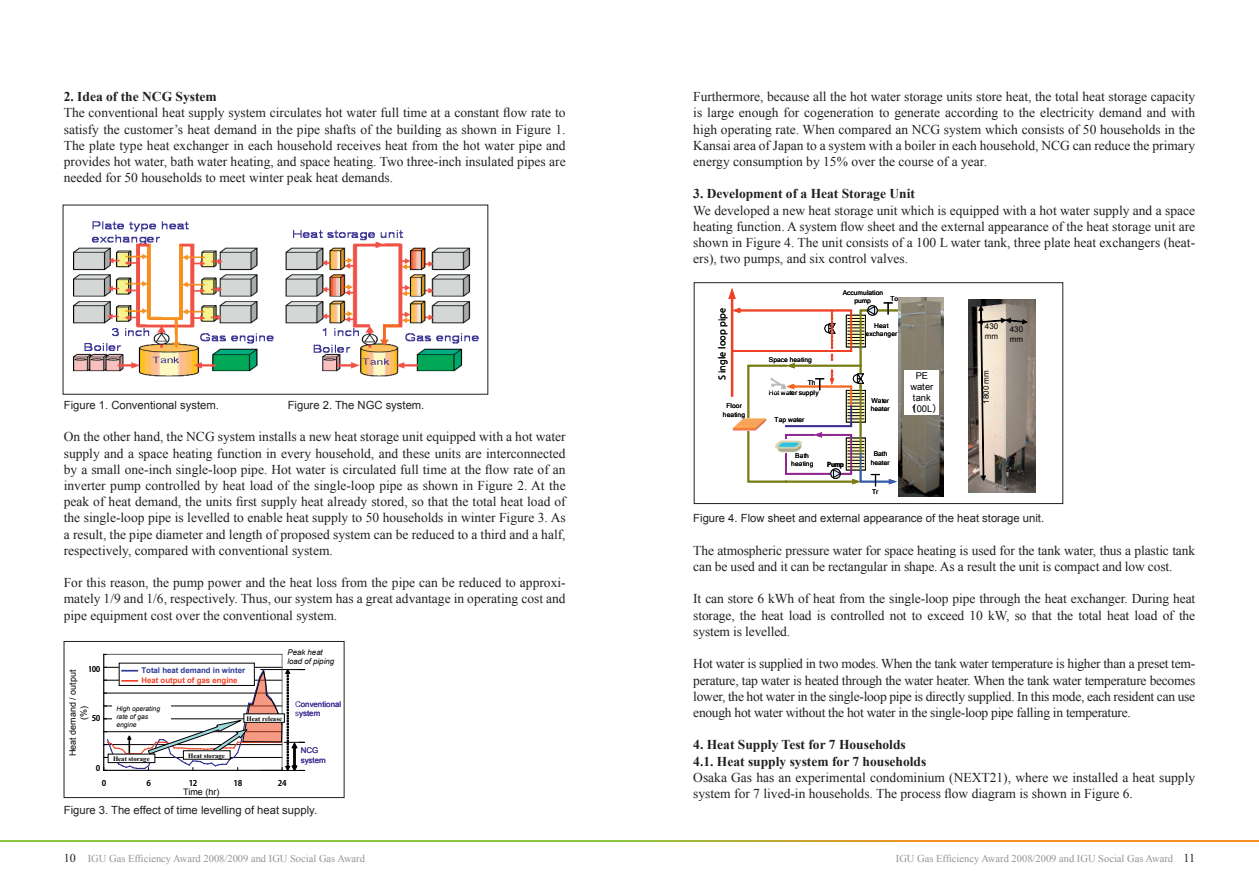
<style>
.page{position:relative;width:1259px;height:893px;background:#fff}
.page>*{position:absolute;margin:0;border:0;box-sizing:border-box;transform-origin:0 0}
.t1{font:13.5px/16.2px "Times New Roman";color:#231f20;text-align:justify}
.t2{font:700 13.5px/16.2px "Times New Roman";color:#231f20}
.t3{font:11.25px "Arial";color:#231f20}
.t4{font:10.5px "Times New Roman";color:#939598}
.t5{font:10.05px "Myriad Pro";letter-spacing:-.01em;color:#000002}
.t6{font:9.45px/11.1px "Arial";letter-spacing:.005em;color:#000002;text-align:center}
.t7{font:9px/10.8px "Arial";color:#000002;text-align:center}
.t8{font:8.1px "Arial";color:#000002}
.t9{font:700 7.95px "Koz Go Pro";color:#000002}
.t10{font:7.95px/9.4px "Arial";color:#3d3193}
.t11{font:700 7.95px "Arial";letter-spacing:-.005em;color:#2d3996}
.t12{font:700 7.95px "Arial";letter-spacing:-.005em;color:#ef4224}
.t13{font:italic 7.95px/9.4px "Arial";color:#000002}
.t14{font:7.95px/9.6px "Arial";letter-spacing:-.005em;color:#000002}
.t15{font:700 6.75px "Times New Roman";color:#000002}
.t16{font:italic 6.75px/8.1px "Arial";color:#000002}
.t17{font:6.6px/8.2px "Microsoft Sans Serif";letter-spacing:.01em;color:#000002;text-align:center}
.t18{font:700 6.6px "Koz Go Pro";color:#000002}
.s1{font-size:12px;color:#231f20}
.s2{font-family:"Koz Go Pro";font-weight:700}
</style>
<div class="page">
<hr style="left:0;top:841px;width:629px;height:1px;background:#8bc63e">
<hr style="left:629px;top:841px;width:630px;height:1px;background:#f68e24">
<img style="left:74px;top:219px;width:415px;height:159px">
<hr style="left:104px;top:654px;width:178px;height:1px;background:#787a7b">
<hr style="left:282px;top:654px;width:1px;height:116px;background:#787a7b">
<hr style="left:103px;top:654px;width:1px;height:116px;background:#000002">
<svg style="left:103px;top:667px;width:202px;height:104px"></svg>
<div style="left:112px;top:702px;width:59px;height:28px;background:#fff"></div>
<div style="left:283px;top:645px;width:59px;height:23px;background:#fff"></div>
<div style="left:64px;top:641px;width:280px;height:157px;border:1px solid #231f20"></div>
<img style="left:969px;top:300px;width:66px;height:192px">
<img style="left:898px;top:298px;width:45px;height:198px">
<svg style="left:977px;top:305px;width:50px;height:176px;background:#aca195"></svg>
<div style="left:904px;top:370px;width:35px;height:44px;background:#fff"></div>
<svg style="left:728px;top:288px;width:171px;height:198px"></svg>
<div style="left:694px;top:282px;width:369px;height:222px;border:1px solid #231f20"></div>
<p class="t2" style="left:64px;top:88px;width:154px">2. Idea of the NCG System</p>
<p class="t1" style="left:64px;top:105px;width:503px">The conventional heat supply system circulates hot water full time at a constant flow rate to satisfy the customer’s heat demand in the pipe shafts of the building as shown in Figure 1.<br>The plate type heat exchanger in each household receives heat from the hot water pipe and provides hot water, bath water heating, and space heating. Two three-inch insulated pipes are needed for 50 households to meet winter peak heat demands.</p>
<p class="t3" style="left:64px;top:398px;width:157px">Figure 1. Conventional system.</p>
<p class="t3" style="left:288px;top:398px;width:138px">Figure 2. The NGC system.</p>
<p class="t1" style="left:64px;top:429px;width:503px">On the other hand, the NCG system installs a new heat storage unit equipped with a hot water supply and a space heating function in every household, and these units are interconnected by a small one-inch single-loop pipe. Hot water is circulated full time at the flow rate of an inverter pump controlled by heat load of the single-loop pipe as shown in Figure 2. At the peak of heat demand, the units first supply heat already stored, so that the total heat load of the single-loop pipe is levelled to enable heat supply to 50 households in winter Figure 3. As a result, the pipe diameter and length of proposed system can be reduced to a third and a half, respectively, compared with conventional system.</p>
<p class="t1" style="left:64px;top:574px;width:503px">For this reason, the pump power and the heat loss from the pipe can be reduced to approxi&shy;mately 1/9 and 1/6, respectively. Thus, our system has a great advantage in operating cost and pipe equipment cost over the conventional system.</p>
<p class="t9" style="left:73px;top:765px;width:113px;rotate:-90deg">熱需要、エンジン熱出力（％）</p>
<p class="t9" style="left:88px;top:663px;width:14px">100</p>
<p class="t9" style="left:93px;top:664px;width:6px">4</p>
<p class="t7" style="left:67px;top:756px;width:88px;rotate:-90deg">Heat demand / output (%)</p>
<p class="t9" style="left:92px;top:713px;width:10px">50</p>
<p class="t9" style="left:93px;top:715px;width:6px">2</p>
<p class="t9" style="left:96px;top:762px;width:6px">0</p>
<p class="t9" style="left:93px;top:767px;width:6px">0</p>
<p class="t11" style="left:141px;top:665px;width:105px">Total heat demand in winter</p>
<p class="t12" style="left:141px;top:675px;width:98px">Heat output of gas engine</p>
<p class="t13" style="left:287px;top:647px;width:48px">Peak heat load of piping</p>
<p class="t16" style="left:116px;top:705px;width:45px">High operating rate of gas engine</p>
<p class="t15" style="left:113px;top:754px;width:38px">Heat storage</p>
<p class="t15" style="left:188px;top:751px;width:38px">Heat storage</p>
<p class="t15" style="left:246px;top:714px;width:37px">Heat release</p>
<p class="t10" style="left:295px;top:699px;width:47px">Conventional system</p>
<p class="t10" style="left:301px;top:746px;width:26px">NCG system</p>
<p class="t9" style="left:102px;top:778px;width:6px">0</p>
<p class="t9" style="left:147px;top:778px;width:6px">6</p>
<p class="t9" style="left:189px;top:778px;width:10px">12</p>
<p class="t9" style="left:233px;top:778px;width:10px">18</p>
<p class="t9" style="left:278px;top:778px;width:10px">24</p>
<p class="t9" style="left:177px;top:790px;width:38px">時刻（時）</p>
<p class="t7" style="left:183px;top:787px;width:38px">Time (hr)</p>
<p class="t3" style="left:64px;top:803px;width:255px">Figure 3. The effect of time levelling of heat supply.</p>
<p class="t4" style="left:64px;top:851px;width:303px"><span class="s1">10</span> IGU Gas Efficiency Award 2008/2009 and IGU Social Gas Award</p>
<p class="t1" style="left:693px;top:88px;width:503px">Furthermore, because all the hot water storage units store heat, the total heat storage capacity is large enough for cogeneration to generate according to the electricity demand and with high operating rate. When compared an NCG system which consists of 50 households in the Kansai area of Japan to a system with a boiler in each household, NCG can reduce the primary energy consumption by 15% over the course of a year.</p>
<p class="t2" style="left:693px;top:185px;width:223px">3. Development of a Heat Storage Unit</p>
<p class="t1" style="left:693px;top:202px;width:503px">We developed a new heat storage unit which is equipped with a hot water supply and a space heating function. A system flow sheet and the external appearance of the heat storage unit are shown in Figure 4. The unit consists of a 100 L water tank, three plate heat exchangers (heat&shy;ers), two pumps, and six control valves.</p>
<p class="t5" style="left:716px;top:380px;width:73px;rotate:-90deg">S ingle loop pipe</p>
<p class="t17" style="left:723px;top:401px;width:24px">Floor heating</p>
<p class="t17" style="left:769px;top:355px;width:45px">Space heating</p>
<p class="t17" style="left:808px;top:379px;width:9px">Th</p>
<p class="t17" style="left:769px;top:389px;width:51px">Hot water supply</p>
<p class="t17" style="left:774px;top:416px;width:31px">Tap water</p>
<p class="t17" style="left:791px;top:452px;width:24px">Bath heating</p>
<p class="t17" style="left:842px;top:288px;width:42px">Accumulation pump</p>
<p class="t17" style="left:890px;top:295px;width:9px">To</p>
<p class="t17" style="left:865px;top:322px;width:33px">Heat exchanger</p>
<p class="t18" style="left:827px;top:460px;width:18px">Pump</p>
<p class="t17" style="left:870px;top:396px;width:20px;text-align:left">Water heater</p>
<p class="t17" style="left:870px;top:450px;width:20px">Bath heater</p>
<p class="t17" style="left:872px;top:487px;width:8px">Tr</p>
<p class="t6" style="left:906px;top:370px;width:37px">PE water tank<span class="s2">（</span>100L<span class="s2">）</span></p>
<p class="t14" style="left:985px;top:321px;width:15px">430 mm</p>
<p class="t14" style="left:1009px;top:325px;width:15px">430 mm</p>
<p class="t8" style="left:980px;top:404px;width:35px;rotate:-90deg">1800 mm</p>
<p class="t3" style="left:693px;top:511px;width:352px">Figure 4. Flow sheet and external appearance of the heat storage unit.</p>
<p class="t1" style="left:693px;top:542px;width:503px">The atmospheric pressure water for space heating is used for the tank water, thus a plastic tank can be used and it can be rectangular in shape. As a result the unit is compact and low cost.</p>
<p class="t1" style="left:693px;top:591px;width:503px">It can store 6 kWh of heat from the single-loop pipe through the heat exchanger. During heat storage, the heat load is controlled not to exceed 10 kW, so that the total heat load of the system is levelled.</p>
<p class="t1" style="left:693px;top:655px;width:503px">Hot water is supplied in two modes. When the tank water temperature is higher than a preset tem&shy;perature, tap water is heated through the water heater. When the tank water temperature becomes lower, the hot water in the single-loop pipe is directly supplied. In this mode, each resident can use enough hot water without the hot water in the single-loop pipe falling in temperature.</p>
<p class="t2" style="left:693px;top:736px;width:235px">4. Heat Supply Test for 7 Households<br>4.1. Heat supply system for 7 households</p>
<p class="t1" style="left:693px;top:769px;width:503px">Osaka Gas has an experimental condominium (NEXT21), where we installed a heat supply system for 7 lived-in households. The process flow diagram is shown in Figure 6.</p>
<p class="t4" style="left:896px;top:851px;width:301px">IGU Gas Efficiency Award 2008/2009 and IGU Social Gas Award <span class="s1">11</span></p>
</div>
